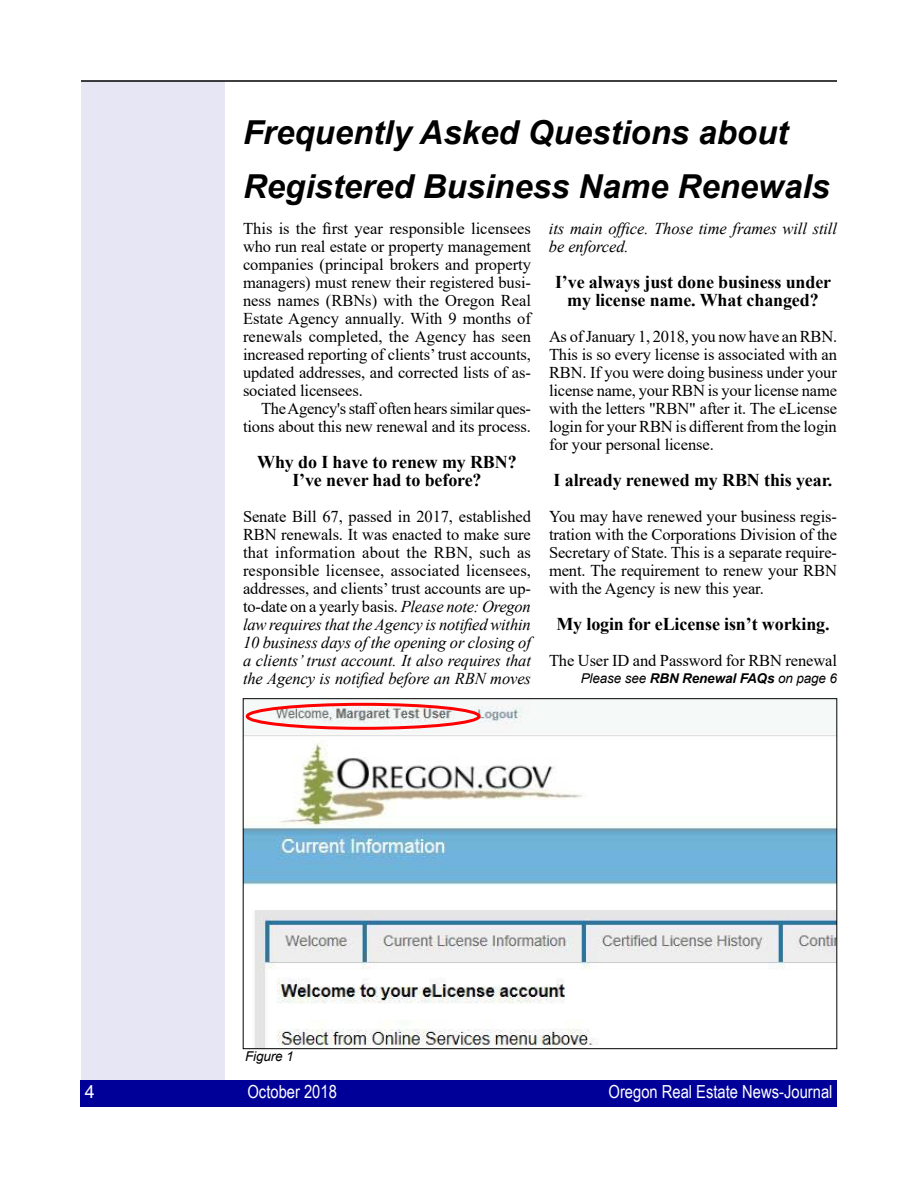
<style>
.page{position:relative;width:918px;height:1188px;background:#fff}
.page>*{position:absolute;margin:0;border:0;box-sizing:border-box;transform-origin:0 0}
.t1{font:italic 700 33px/54px "Arial";color:#000}
.t2{font:700 18px/18px "Times New Roman";letter-spacing:-.005em;color:#000;text-align:center}
.t3{font:18px "Arial Narrow";color:#fff}
.t4{font:18px "Arial";color:#fff}
.t5{font:16.5px/18px "Times New Roman";letter-spacing:-.005em;color:#000;text-align:justify}
.t6{font:italic 16.5px/18px "Times New Roman";letter-spacing:-.005em;color:#000}
.t7{font:italic 13.5px "Arial";letter-spacing:-.01em;color:#000}
.s1{font-style:italic}
.s2{font-weight:700}
</style>
<div class="page">
<div style="left:81px;top:81px;width:144px;height:1026px;background:#e6e6f5"></div>
<div style="left:80px;top:1080px;width:757px;height:27px;background:#009"></div>
<hr style="left:81px;top:80px;width:756px;height:2px;background:#000">
<img style="left:245px;top:700px;width:590px;height:347px">
<div style="left:246px;top:703px;width:235px;height:27px;border:3px solid #f00;border-radius:50%"></div>
<h1 class="t1" style="left:243px;top:106px;width:588px">Frequently Asked Questions about<br>Registered Business Name Renewals</h1>
<p class="t5" style="left:243px;top:219px;width:290px">This is the first year responsible licensees who run real estate or property management companies (principal brokers and property managers) must renew their registered busi&shy;ness names (RBNs) with the Oregon Real Estate Agency annually. With 9 months of renewals completed, the Agency has seen increased reporting of clients’ trust accounts, updated addresses, and corrected lists of as&shy;sociated licensees.</p>
<p class="t5" style="left:243px;top:399px;width:290px;text-align:right">The Agency's staff often hears similar ques&shy;tions about this new renewal and its process.</p>
<p class="t2" style="left:257px;top:452px;width:261px">Why do I have to renew my RBN?<br>I’ve never had to before?</p>
<p class="t5" style="left:243px;top:507px;width:290px">Senate Bill 67, passed in 2017, established RBN renewals. It was enacted to make sure that information about the RBN, such as responsible licensee, associated licensees, addresses, and clients’ trust accounts are up&shy;to-date on a yearly basis. <span class="s1">Please note: Oregon law requires that the Agency is notified within 10 business days of the opening or closing of a clients’ trust account. It also requires that the Agency is notified before an RBN moves</span></p>
<p class="t6" style="left:549px;top:219px;width:290px">its main office. Those time frames will still be enforced.</p>
<p class="t2" style="left:555px;top:272px;width:278px">I’ve always just done business under my license name. What changed?</p>
<p class="t5" style="left:549px;top:327px;width:290px">As of January 1, 2018, you now have an RBN.<br>This is so every license is associated with an RBN. If you were doing business under your license name, your RBN is your license name with the letters "RBN" after it. The eLicense login for your RBN is different from the login for your personal license.</p>
<p class="t2" style="left:554px;top:470px;width:280px">I already renewed my RBN this year.</p>
<p class="t5" style="left:549px;top:507px;width:290px">You may have renewed your business regis&shy;tration with the Corporations Division of the Secretary of State. This is a separate require&shy;ment. The requirement to renew your RBN with the Agency is new this year.</p>
<p class="t2" style="left:556px;top:614px;width:275px">My login for eLicense isn’t working.</p>
<p class="t5" style="left:549px;top:651px;width:290px">The User ID and Password for RBN renewal</p>
<p class="t7" style="left:581px;top:669px;width:258px">Please see <span class="s2">RBN Renewal FAQs</span> on page 6</p>
<p class="t7" style="left:245px;top:1047px;width:50px">Figure 1</p>
<p class="t4" style="left:85px;top:1079px;width:12px">4</p>
<p class="t3" style="left:248px;top:1078px;width:91px">October 2018</p>
<p class="t3" style="left:609px;top:1078px;width:225px">Oregon Real Estate News-Journal</p>
</div>
